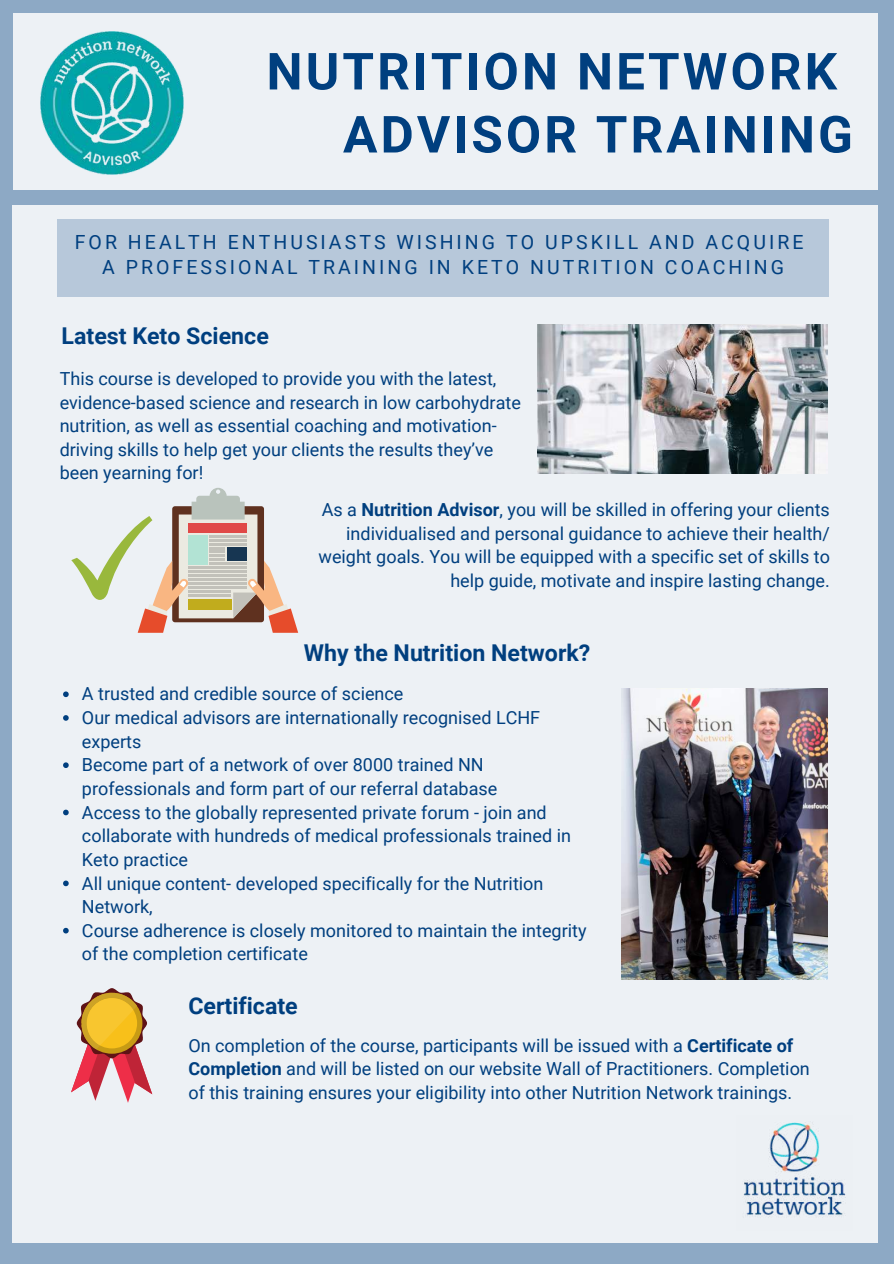
<style>
.page{position:relative;width:894px;height:1264px;background:#fff}
.page>*{position:absolute;margin:0;border:0;box-sizing:border-box;transform-origin:0 0}
.t1{font:700 51.15px/63px "Roboto";letter-spacing:.06em;color:#003f7f}
.t2{font:700 23.1px "Roboto";color:#003f7f}
.t3{font:19.5px/24.8px "Roboto";letter-spacing:.155em;color:#003f7f;text-align:center}
.t4{font:18px/23.7px "Roboto";color:#003f7f}
.s1{font-weight:700}
</style>
<div class="page">
<div style="left:0;top:0;width:893px;height:1263px;background:#8da9c5"></div>
<div style="left:14px;top:13px;width:864px;height:176px;background:#edf1f5"></div>
<div style="left:12px;top:205px;width:865px;height:1038px;background:#edf1f5"></div>
<div style="left:57px;top:219px;width:771px;height:77px;background:#b7c8da"></div>
<svg style="left:71px;top:488px;width:227px;height:144px"></svg>
<img style="left:621px;top:688px;width:206px;height:291px">
<svg style="left:71px;top:988px;width:81px;height:114px"></svg>
<img style="left:743px;top:1122px;width:103px;height:96px">
<svg style="left:63px;top:691px;width:6px;height:6px"></svg>
<svg style="left:63px;top:715px;width:6px;height:5px"></svg>
<svg style="left:63px;top:762px;width:6px;height:6px"></svg>
<svg style="left:63px;top:809px;width:6px;height:6px"></svg>
<svg style="left:63px;top:880px;width:6px;height:6px"></svg>
<svg style="left:63px;top:927px;width:6px;height:6px"></svg>
<img style="left:537px;top:324px;width:290px;height:150px">
<img style="left:41px;top:32px;width:143px;height:143px">
<h1 class="t1" style="left:343px;top:38px;width:511px;text-indent:-76px">NUTRITION NETWORK<br>ADVISOR TRAINING</h1>
<p class="t3" style="left:75px;top:229px;width:730px">FOR HEALTH ENTHUSIASTS WISHING TO UPSKILL AND ACQUIRE<br>A PROFESSIONAL TRAINING IN KETO NUTRITION COACHING</p>
<p class="t2" style="left:62px;top:319px;width:209px">Latest Keto Science</p>
<p class="t4" style="left:60px;top:366px;width:462px">This course is developed to provide you with the latest, evidence-based science and research in low carbohydrate nutrition, as well as essential coaching and motivation&shy;driving skills to help get your clients the results they’ve been yearning for!</p>
<p class="t4" style="left:318px;top:497px;width:513px;text-align:right">As a <span class="s1">Nutrition Advisor</span>, you will be skilled in offering your clients individualised and personal guidance to achieve their health/ weight goals. You will be equipped with a specific set of skills to help guide, motivate and inspire lasting change.</p>
<p class="t2" style="left:304px;top:636px;width:288px">Why the Nutrition Network?</p>
<p class="t4" style="left:82px;top:681px;width:506px">A trusted and credible source of science<br>Our medical advisors are internationally recognised LCHF experts<br>Become part of a network of over 8000 trained NN professionals and form part of our referral database<br>Access to the globally represented private forum - join and collaborate with hundreds of medical professionals trained in Keto practice<br>All unique content- developed specifically for the Nutrition Network,<br>Course adherence is closely monitored to maintain the integrity of the completion certificate</p>
<p class="t2" style="left:188px;top:989px;width:111px">Certificate</p>
<p class="t4" style="left:188px;top:1032px;width:622px">On completion of the course, participants will be issued with a <span class="s1">Certificate of<br>Completion</span> and will be listed on our website Wall of Practitioners. Completion of this training ensures your eligibility into other Nutrition Network trainings.</p>
</div>
